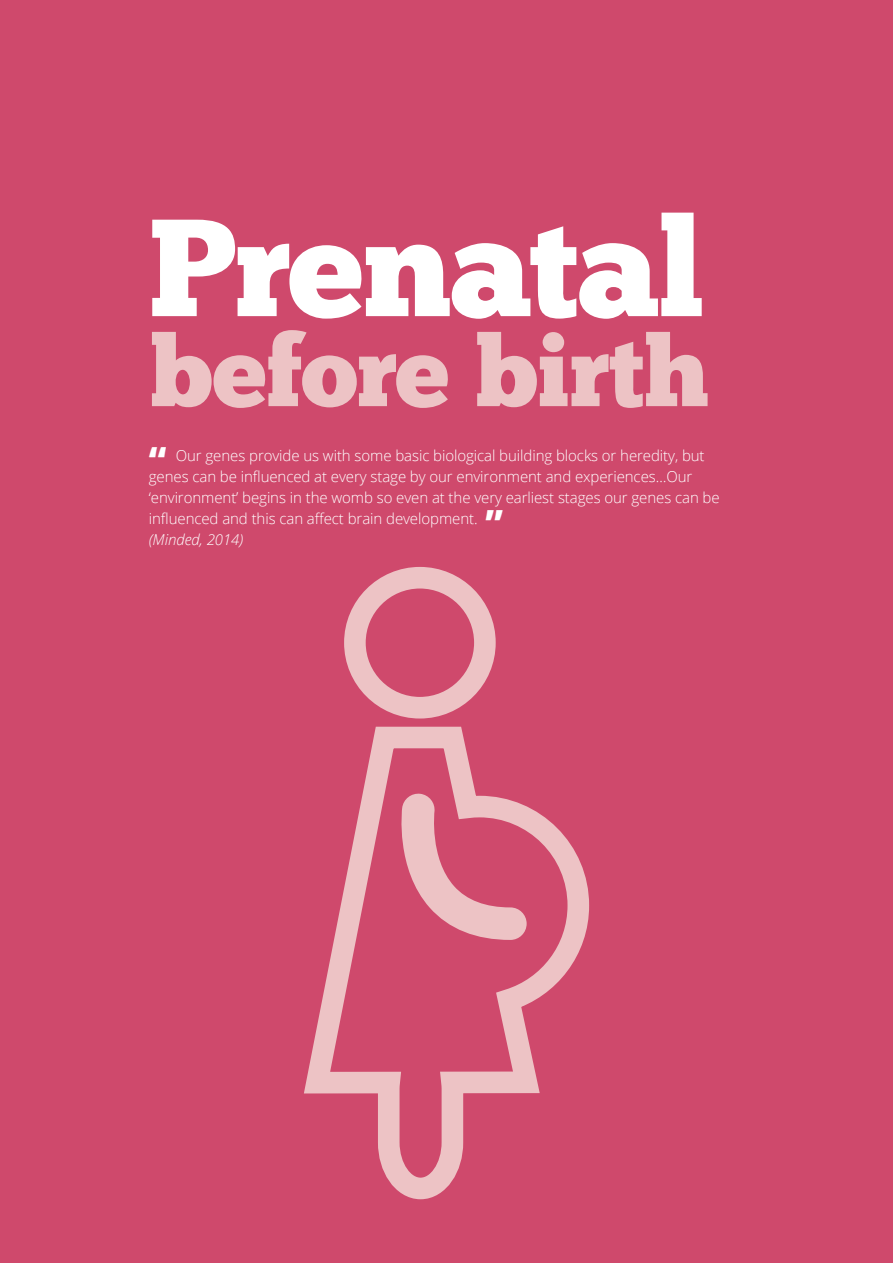
<style>
.page{position:relative;width:893px;height:1263px;background:#cf496c}
.page>*{position:absolute;margin:0;border:0;box-sizing:border-box;transform-origin:0 0}
.t1{font:138px "Chunk Five";letter-spacing:-.015em;color:#fff}
.t2{font:99px "Chunk Five";letter-spacing:-.015em;color:#edc3c5}
.t3{font:800 36px "Open Sans";color:#fff}
.t4{font:300 15px/21px "Open Sans";letter-spacing:-.005em;color:#fff}
.t5{font:italic 300 15px "Open Sans";letter-spacing:-.005em;color:#fff}
</style>
<div class="page">
<svg style="left:304px;top:567px;width:286px;height:633px"></svg>
<svg style="left:395px;top:793px;width:132px;height:147px"></svg>
<h1 class="t1" style="left:149px;top:204px;width:556px">Prenatal</h1>
<h2 class="t2" style="left:149px;top:325px;width:562px">before birth</h2>
<h3 class="t3" style="left:149px;top:433px;width:19px">“</h3>
<p class="t4" style="left:149px;top:445px;width:572px;text-indent:27px">Our genes provide us with some basic biological building blocks or heredity, but genes can be influenced at every stage by our environment and experiences…Our ‘environment’ begins in the womb so even at the very earliest stages our genes can be influenced and this can affect brain development.</p>
<h3 class="t3" style="left:485px;top:496px;width:19px">”</h3>
<p class="t5" style="left:149px;top:529px;width:96px">(Minded, 2014)</p>
</div>
